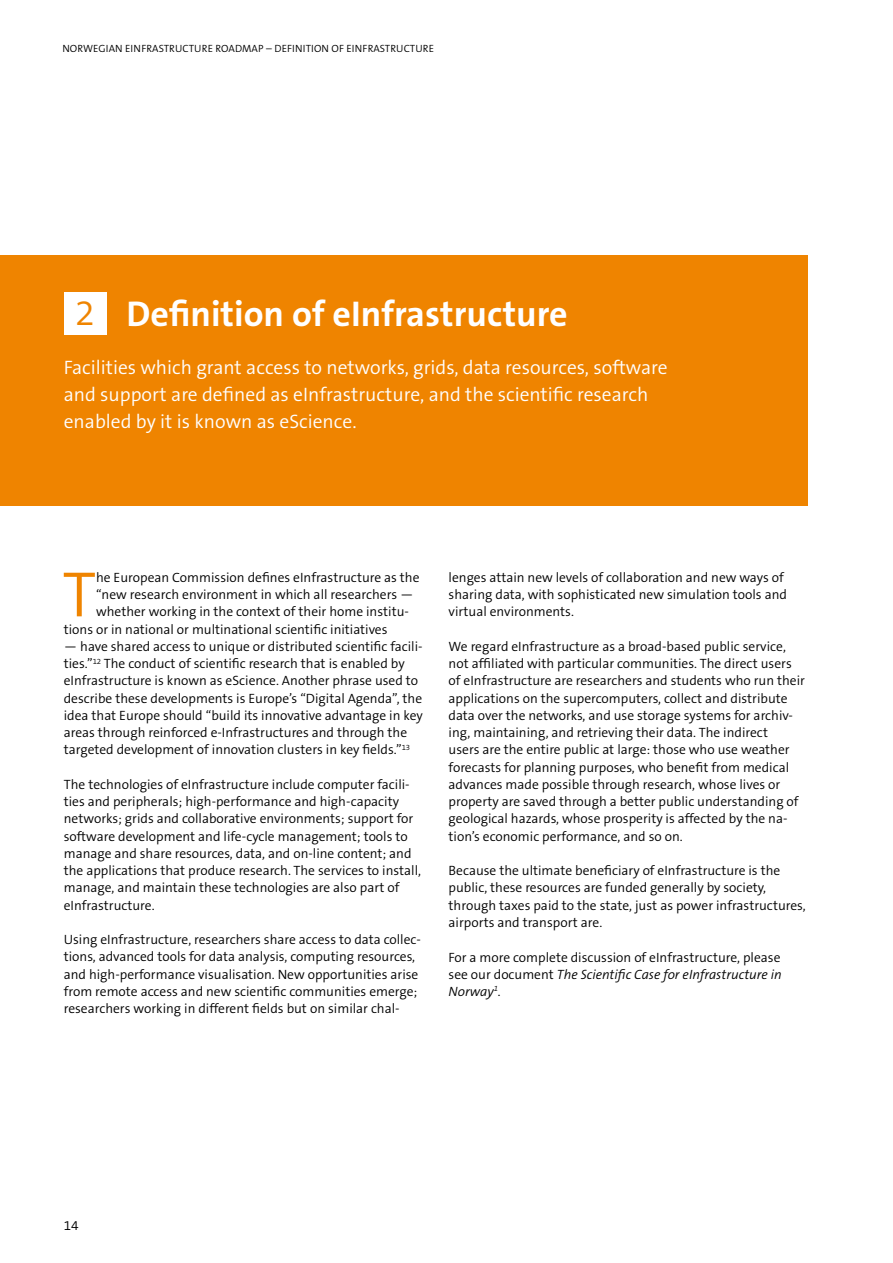
<style>
.page{position:relative;width:893px;height:1263px;background:#fff}
.page>*{position:absolute;margin:0;border:0;box-sizing:border-box;transform-origin:0 0}
.t1{font:300 64.65px "The Sans B4";color:#ef8400}
.t2{font:700 36px "The Sans B7";color:#fff}
.t3{font:300 36px "The Sans B4";color:#ef8400}
.t4{font:300 19.5px/27px "The Sans B4";color:#fff}
.t5{font:300 13.5px/17.2px "The Sans B4";color:#000}
.t6{font:300 10.5px "The Sans B4";letter-spacing:.02em;color:#000}
.s1{font-style:italic}
</style>
<div class="page">
<div style="left:0;top:255px;width:808px;height:251px;background:#ef8400"></div>
<div style="left:64px;top:293px;width:42px;height:42px;background:#fff"></div>
<p class="t6" style="left:62px;top:43px;width:15px">Norwegian</p>
<p class="t6" style="left:125px;top:43px;width:29px">eInfrastructure</p>
<p class="t6" style="left:215px;top:43px;width:14px">Roadmap</p>
<p class="t6" style="left:266px;top:43px;width:32px">– Definition</p>
<p class="t6" style="left:331px;top:43px;width:44px">of eInfrastructure</p>
<h2 class="t2" style="left:127px;top:294px;width:443px">Definition of eInfrastructure</h2>
<h3 class="t4" style="left:64px;top:354px;width:605px">Facilities which grant access to networks, grids, data resources, software and support are defined as eInfrastructure, and the scientific research enabled by it is known as eScience.</h3>
<h2 class="t3" style="left:75px;top:294px;width:21px">2</h2>
<h1 class="t1" style="left:63px;top:560px;width:35px">T</h1>
<p class="t5" style="left:96px;top:569px;width:325px">he European Commission defines eInfrastructure as the</p>
<p class="t5" style="left:96px;top:586px;width:319px">“new research environment in which all researchers —</p>
<p class="t5" style="left:96px;top:603px;width:314px">whether working in the context of their home institu-</p>
<p class="t5" style="left:64px;top:621px;width:325px">tions or in national or multinational scientific initiatives</p>
<p class="t5" style="left:64px;top:638px;width:360px">— have shared access to unique or distributed scientific facili&shy;ties.”<sup>12</sup> The conduct of scientific research that is enabled by eInfrastructure is known as eScience. Another phrase used to describe these developments is Europe’s “Digital Agenda”, the idea that Europe should “build its innovative advantage in key areas through reinforced e-Infrastructures and through the targeted development of innovation clusters in key fields.”<sup>13</sup></p>
<p class="t5" style="left:64px;top:776px;width:359px">The technologies of eInfrastructure include computer facili&shy;ties and peripherals; high-performance and high-capacity networks; grids and collaborative environments; support for software development and life-cycle management; tools to manage and share resources, data, and on-line content; and the applications that produce research. The services to install, manage, and maintain these technologies are also part of eInfrastructure.</p>
<p class="t5" style="left:64px;top:931px;width:359px">Using eInfrastructure, researchers share access to data collec&shy;tions, advanced tools for data analysis, computing resources, and high-performance visualisation. New opportunities arise from remote access and new scientific communities emerge; researchers working in different fields but on similar chal-</p>
<p class="t5" style="left:449px;top:569px;width:340px">lenges attain new levels of collaboration and new ways of sharing data, with sophisticated new simulation tools and virtual environments.</p>
<p class="t5" style="left:449px;top:638px;width:358px">We regard eInfrastructure as a broad-based public service, not affiliated with particular communities. The direct users of eInfrastructure are researchers and students who run their applications on the supercomputers, collect and distribute data over the networks, and use storage systems for archiv&shy;ing, maintaining, and retrieving their data. The indirect<br>users are the entire public at large: those who use weather forecasts for planning purposes, who benefit from medical advances made possible through research, whose lives or property are saved through a better public understanding of geological hazards, whose prosperity is affected by the na&shy;tion’s economic performance, and so on.</p>
<p class="t5" style="left:449px;top:862px;width:358px">Because the ultimate beneficiary of eInfrastructure is the public, these resources are funded generally by society, through taxes paid to the state, just as power infrastructures, airports and transport are.</p>
<p class="t5" style="left:449px;top:949px;width:335px;text-align:justify">For a more complete discussion of eInfrastructure, please see our document <span class="s1">The Scientific Case for eInfrastructure in Norway</span><sup>1</sup><span class="s1">.</span></p>
<p class="t5" style="left:64px;top:1218px;width:16px">14</p>
</div>
